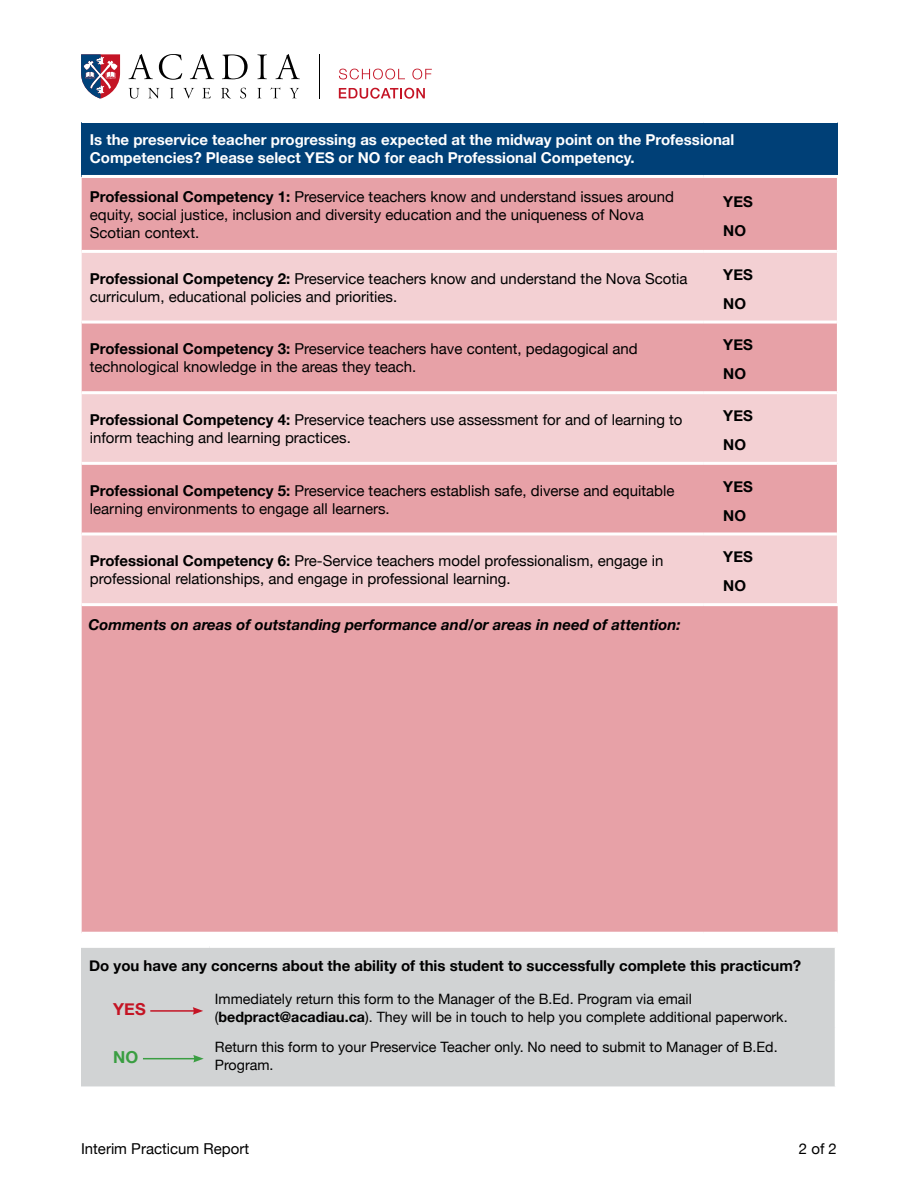
<style>
.page{position:relative;width:918px;height:1188px;background:#fff}
.page>*{position:absolute;margin:0;border:0;box-sizing:border-box;transform-origin:0 0}
.t1{font:700 16.5px "Helvetica Neue";color:#c41424}
.t2{font:700 16.5px "Helvetica Neue";color:#3a9e42}
.t3{font:15px/18px "Helvetica Neue";color:#000}
.t4{font:700 15px/18px "Helvetica Neue";color:#fff}
.t5{font:700 15px/28.8px "Helvetica Neue";color:#000}
.t6{font:italic 700 15px "Helvetica Neue";color:#000}
.t7{font:14.25px/18px "Helvetica Neue";color:#000}
.s1{font-weight:700}
</style>
<div class="page">
<svg style="left:128px;top:54px;width:25px;height:25px"></svg>
<svg style="left:159px;top:54px;width:23px;height:26px"></svg>
<svg style="left:190px;top:54px;width:24px;height:25px"></svg>
<svg style="left:222px;top:54px;width:26px;height:25px"></svg>
<svg style="left:257px;top:54px;width:10px;height:25px"></svg>
<svg style="left:275px;top:54px;width:25px;height:25px"></svg>
<svg style="left:129px;top:88px;width:11px;height:11px"></svg>
<svg style="left:148px;top:88px;width:11px;height:11px"></svg>
<svg style="left:170px;top:88px;width:4px;height:10px"></svg>
<svg style="left:183px;top:88px;width:11px;height:11px"></svg>
<svg style="left:202px;top:88px;width:9px;height:10px"></svg>
<svg style="left:221px;top:88px;width:9px;height:10px"></svg>
<svg style="left:240px;top:88px;width:6px;height:11px"></svg>
<svg style="left:257px;top:88px;width:4px;height:10px"></svg>
<svg style="left:271px;top:88px;width:9px;height:10px"></svg>
<svg style="left:290px;top:88px;width:9px;height:10px"></svg>
<hr style="left:319px;top:54px;width:1px;height:44px;background:#000">
<svg style="left:81px;top:54px;width:39px;height:44px"></svg>
<svg style="left:339px;top:69px;width:66px;height:10px"></svg>
<svg style="left:412px;top:69px;width:20px;height:10px"></svg>
<svg style="left:339px;top:88px;width:86px;height:11px"></svg>
<div style="left:82px;top:122px;width:756px;height:54px;background:#004077"></div>
<div style="left:82px;top:178px;width:756px;height:754px;background:#e7a1a7"></div>
<svg style="left:82px;top:253px;width:755px;height:350px;fill:#f3d0d3"></svg>
<hr style="left:82px;top:321px;width:621px;height:3px;background:#fff">
<hr style="left:703px;top:321px;width:134px;height:3px;background:#fff">
<hr style="left:82px;top:391px;width:621px;height:3px;background:#fff">
<hr style="left:703px;top:391px;width:134px;height:3px;background:#fff">
<hr style="left:82px;top:462px;width:621px;height:3px;background:#fff">
<hr style="left:703px;top:462px;width:134px;height:3px;background:#fff">
<hr style="left:82px;top:532px;width:621px;height:3px;background:#fff">
<hr style="left:703px;top:532px;width:134px;height:3px;background:#fff">
<hr style="left:82px;top:250px;width:621px;height:3px;background:#fff">
<hr style="left:703px;top:250px;width:134px;height:3px;background:#fff">
<hr style="left:837px;top:178px;width:1px;height:73px;background:#fff">
<hr style="left:837px;top:251px;width:1px;height:71px;background:#fff">
<hr style="left:837px;top:322px;width:1px;height:71px;background:#fff">
<hr style="left:837px;top:393px;width:1px;height:70px;background:#fff">
<hr style="left:837px;top:463px;width:1px;height:71px;background:#fff">
<hr style="left:837px;top:534px;width:1px;height:69px;background:#fff">
<hr style="left:82px;top:603px;width:621px;height:3px;background:#fff">
<hr style="left:703px;top:603px;width:135px;height:3px;background:#fff">
<hr style="left:82px;top:122px;width:621px;height:1px;background:#fff">
<hr style="left:703px;top:122px;width:135px;height:1px;background:#fff">
<hr style="left:82px;top:175px;width:621px;height:3px;background:#fff">
<hr style="left:703px;top:175px;width:135px;height:3px;background:#fff">
<div style="left:81px;top:948px;width:754px;height:138px;background:#d1d3d4"></div>
<hr style="left:150px;top:1010px;width:45px;height:2px;background:#c41424">
<svg style="left:193px;top:1007px;width:10px;height:8px"></svg>
<hr style="left:143px;top:1058px;width:53px;height:1px;background:#3a9e42">
<svg style="left:193px;top:1055px;width:11px;height:8px"></svg>
<p class="t4" style="left:90px;top:131px;width:646px">Is the preservice teacher progressing as expected at the midway point on the Professional<br>Competencies? Please select YES or NO for each Professional Competency.</p>
<p class="t3" style="left:90px;top:188px;width:586px"><span class="s1">Professional Competency 1:</span> Preservice teachers know and understand issues around equity, social justice, inclusion and diversity education and the uniqueness of Nova<br>Scotian context.</p>
<p class="t5" style="left:723px;top:188px;width:31px">YES<br>NO</p>
<p class="t3" style="left:90px;top:270px;width:599px"><span class="s1">Professional Competency 2:</span> Preservice teachers know and understand the Nova Scotia curriculum, educational policies and priorities.</p>
<p class="t5" style="left:723px;top:260px;width:31px">YES<br>NO</p>
<p class="t3" style="left:90px;top:341px;width:550px"><span class="s1">Professional Competency 3:</span> Preservice teachers have content, pedagogical and technological knowledge in the areas they teach.</p>
<p class="t5" style="left:723px;top:331px;width:31px">YES<br>NO</p>
<p class="t3" style="left:90px;top:412px;width:594px"><span class="s1">Professional Competency 4:</span> Preservice teachers use assessment for and of learning to inform teaching and learning practices.</p>
<p class="t5" style="left:723px;top:402px;width:31px">YES<br>NO</p>
<p class="t3" style="left:90px;top:482px;width:586px"><span class="s1">Professional Competency 5:</span> Preservice teachers establish safe, diverse and equitable learning environments to engage all learners.</p>
<p class="t5" style="left:723px;top:472px;width:31px">YES<br>NO</p>
<p class="t3" style="left:90px;top:553px;width:575px"><span class="s1">Professional Competency 6:</span> Pre-Service teachers model professionalism, engage in professional relationships, and engage in professional learning.</p>
<p class="t5" style="left:723px;top:543px;width:31px">YES<br>NO</p>
<p class="t6" style="left:88px;top:613px;width:594px">Comments on areas of outstanding performance and/or areas in need of attention:</p>
<p class="t5" style="left:89px;top:951px;width:714px">Do you have any concerns about the ability of this student to successfully complete this practicum?</p>
<p class="t1" style="left:113px;top:996px;width:34px">YES</p>
<p class="t7" style="left:215px;top:991px;width:574px">Immediately return this form to the Manager of the B.Ed. Program via email (<span class="s1">bedpract@acadiau.ca</span>). They will be in touch to help you complete additional paperwork.</p>
<p class="t2" style="left:113px;top:1044px;width:27px">NO</p>
<p class="t7" style="left:215px;top:1039px;width:564px">Return this form to your Preservice Teacher only. No need to submit to Manager of B.Ed.<br>Program.</p>
<p class="t3" style="left:81px;top:1141px;width:170px">Interim Practicum Report</p>
<p class="t3" style="left:799px;top:1141px;width:40px">2 of 2</p>
</div>
